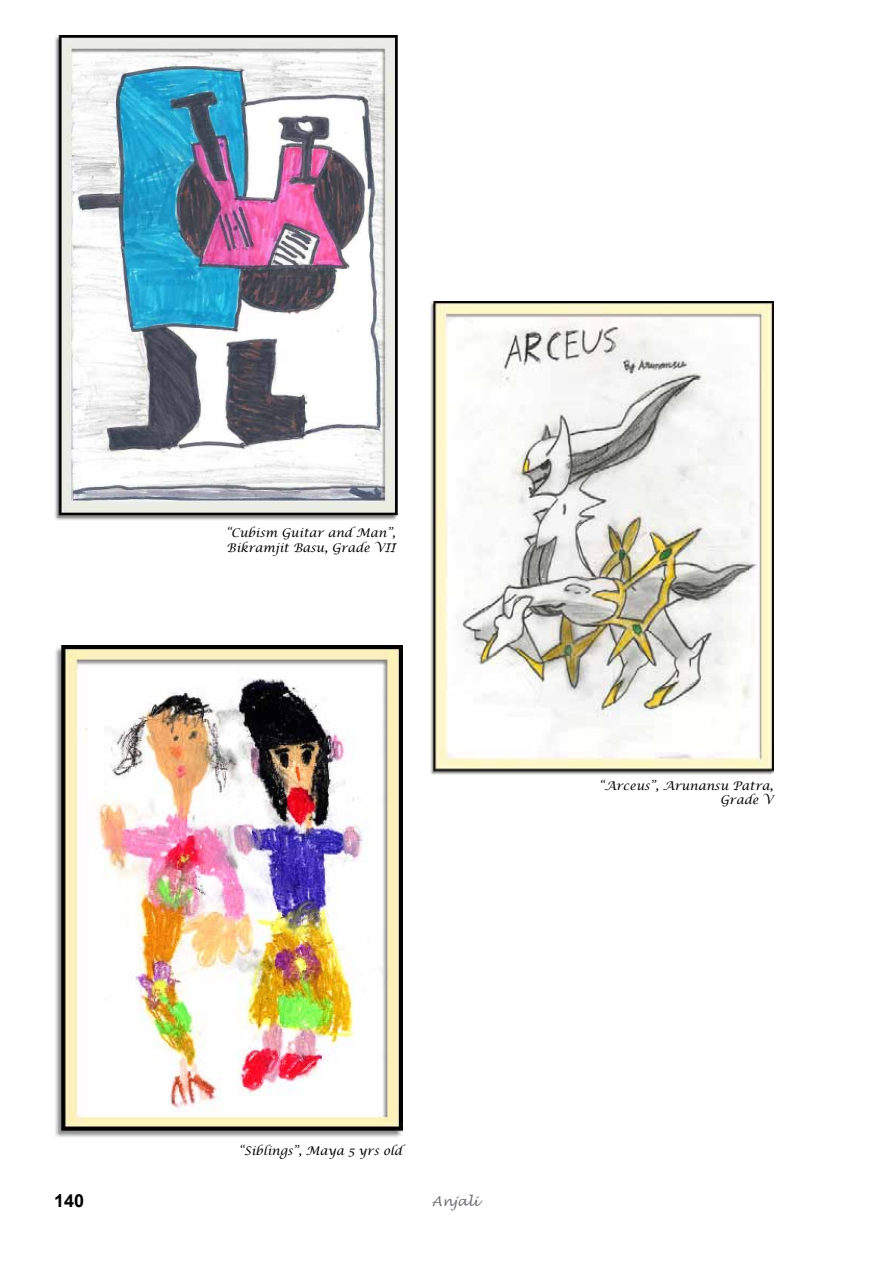
<style>
.page{position:relative;width:893px;height:1263px;background:#fff}
.page>*{position:absolute;margin:0;border:0;box-sizing:border-box;transform-origin:0 0}
.t1{font:700 18px "Arial";color:#000}
.t2{font:italic 13.5px "Lucida Handwriting";color:#6d6e71}
.t3{font:italic 12px/14.4px "Lucida Calligraphy";color:#000}
</style>
<div class="page">
<img style="left:430px;top:301px;width:344px;height:473px">
<img style="left:54px;top:36px;width:343px;height:484px">
<img style="left:55px;top:645px;width:347px;height:492px">
<p class="t3" style="left:226px;top:526px;width:171px">“Cubism Guitar and Man”,<br>Bikramjit Basu, Grade VII</p>
<p class="t3" style="left:599px;top:778px;width:176px;text-align:right">“Arceus”, Arunansu Patra,<br>Grade V</p>
<p class="t3" style="left:239px;top:1144px;width:165px">“Siblings”, Maya 5 yrs old</p>
<h1 class="t1" style="left:54px;top:1189px;width:32px">140</h1>
<p class="t2" style="left:432px;top:1193px;width:49px">Anjali</p>
</div>
